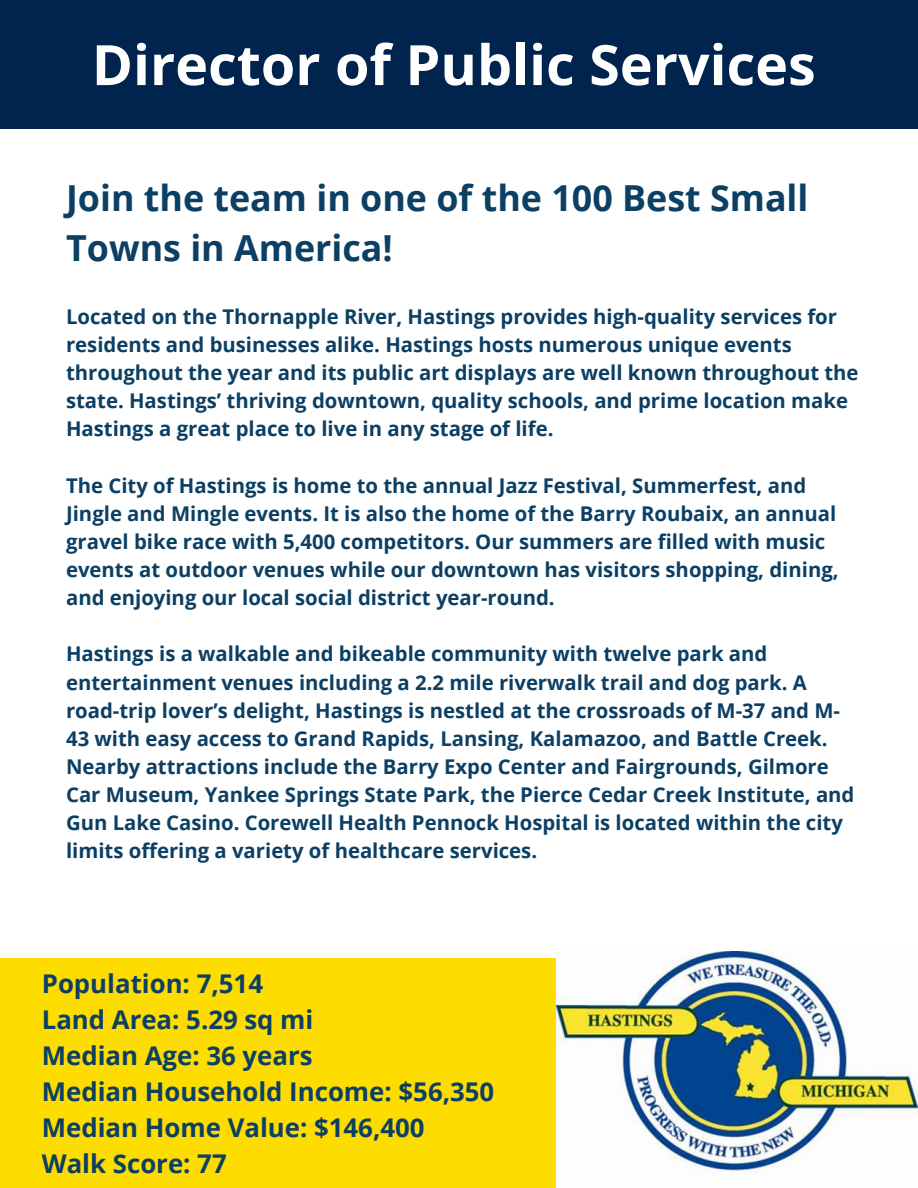
<style>
.page{position:relative;width:918px;height:1188px;background:#fff}
.page>*{position:absolute;margin:0;border:0;box-sizing:border-box;transform-origin:0 0}
.t1{font:700 55.65px "Open Sans";color:#fff}
.t2{font:700 35.85px/49.5px "Open Sans";color:#0c3f64}
.t3{font:700 25.8px/36px "Open Sans";color:#0c3f64}
.t4{font:700 20.25px/28.2px "Open Sans";color:#0c3f64}
</style>
<div class="page">
<div style="left:0;top:0;width:918px;height:128px;background:#00244e"></div>
<div style="left:0;top:958px;width:918px;height:230px;background:#fddc00"></div>
<img style="left:557px;top:951px;width:361px;height:237px">
<p class="t1" style="left:92px;top:26px;width:725px">Director of Public Services</p>
<h1 class="t2" style="left:66px;top:173px;width:744px">Join the team in one of the 100 Best Small<br>Towns in America!</h1>
<h2 class="t4" style="left:66px;top:302px;width:794px">Located on the Thornapple River, Hastings provides high-quality services for residents and businesses alike. Hastings hosts numerous unique events throughout the year and its public art displays are well known throughout the state. Hastings’ thriving downtown, quality schools, and prime location make Hastings a great place to live in any stage of life.</h2>
<p class="t4" style="left:66px;top:471px;width:774px">The City of Hastings is home to the annual Jazz Festival, Summerfest, and Jingle and Mingle events. It is also the home of the Barry Roubaix, an annual gravel bike race with 5,400 competitors. Our summers are filled with music events at outdoor venues while our downtown has visitors shopping, dining, and enjoying our local social district year-round.</p>
<p class="t4" style="left:66px;top:639px;width:790px">Hastings is a walkable and bikeable community with twelve park and entertainment venues including a 2.2 mile riverwalk trail and dog park. A road-trip lover’s delight, Hastings is nestled at the crossroads of M-37 and M-43 with easy access to Grand Rapids, Lansing, Kalamazoo, and Battle Creek.<br>Nearby attractions include the Barry Expo Center and Fairgrounds, Gilmore Car Museum, Yankee Springs State Park, the Pierce Cedar Creek Institute, and Gun Lake Casino. Corewell Health Pennock Hospital is located within the city limits offering a variety of healthcare services.</p>
<p class="t3" style="left:42px;top:965px;width:454px">Population: 7,514<br>Land Area: 5.29 sq mi<br>Median Age: 36 years<br>Median Household Income: $56,350<br>Median Home Value: $146,400<br>Walk Score: 77</p>
</div>
